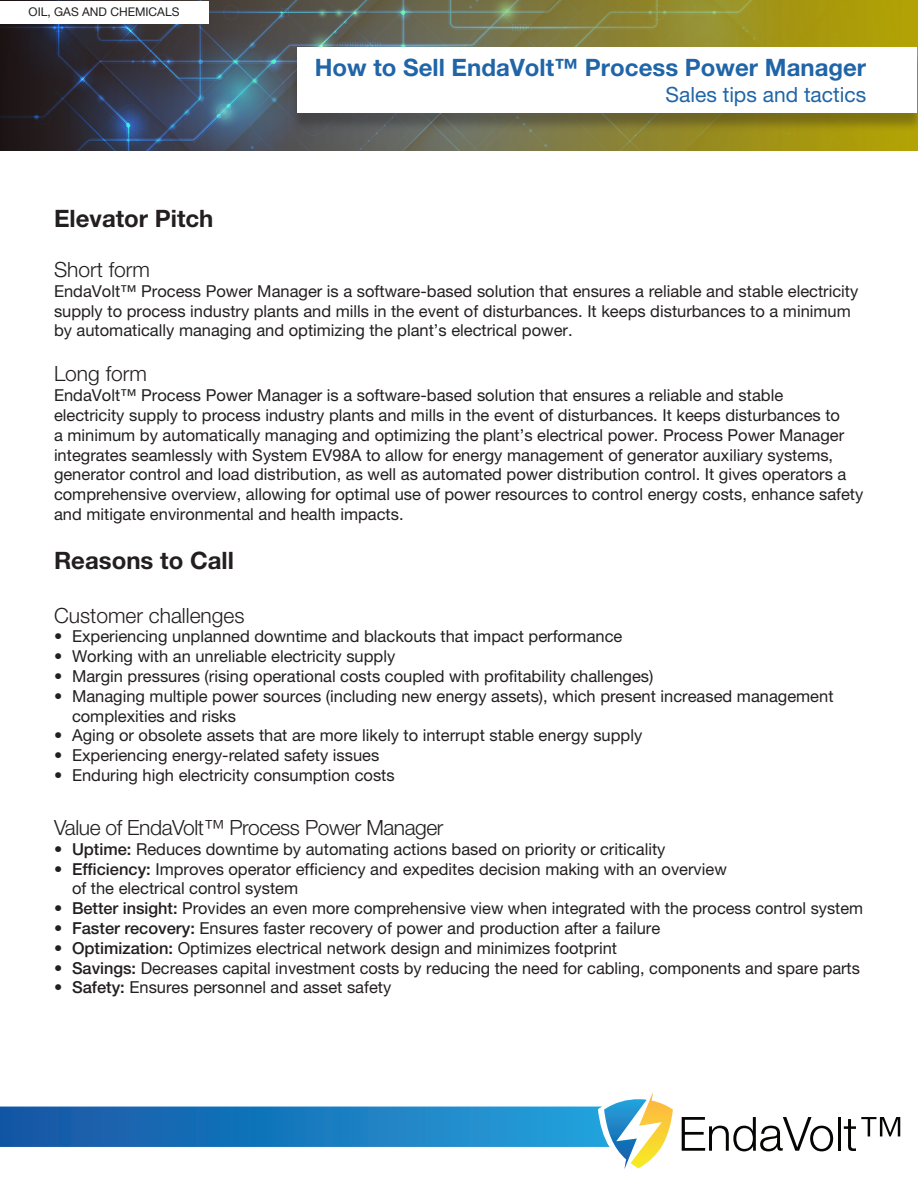
<style>
.page{position:relative;width:918px;height:1188px;background:#fff}
.page>*{position:absolute;margin:0;border:0;box-sizing:border-box;transform-origin:0 0}
.t1{font:700 24px "Helvetica Neue LT Pro";color:#2065a8}
.t2{font:700 24px "Helvetica Neue LT Pro";color:#231f20}
.t3{font:300 21px "Helvetica Neue LT Pro";color:#231f20}
.t4{font:300 21px "Helvetica Neue LT Pro";letter-spacing:-.02em;color:#231f20}
.t5{font:21px "Helvetica Neue LT Pro";color:#2065a8}
.t6{font:16.5px/19.8px "Helvetica Neue LT Pro";color:#231f20}
.t7{font:12px "Helvetica Neue LT Pro";color:#231f20}
.s1{font-weight:500}
</style>
<div class="page">
<svg style="left:682px;top:1117px;width:151px;height:34px"></svg>
<hr style="left:838px;top:1117px;width:3px;height:34px;background:#050504">
<svg style="left:844px;top:1117px;width:56px;height:34px"></svg>
<svg style="left:0;top:1092px;width:673px;height:77px"></svg>
<img style="left:0;top:1px;width:917px;height:149px">
<div style="left:0;top:1px;width:208px;height:22px;background:#fff"></div>
<div style="left:290px;top:50px;width:628px;height:82px;background:#231f20;opacity:.34"></div>
<div style="left:298px;top:48px;width:619px;height:65px;background:#fff"></div>
<p class="t7" style="left:29px;top:5px;width:152px">OIL, GAS AND CHEMICALS</p>
<p class="t1" style="left:315px;top:53px;width:553px">How to Sell EndaVolt™ Process Power Manager</p>
<p class="t5" style="left:666px;top:82px;width:202px">Sales tips and tactics</p>
<p class="t2" style="left:54px;top:203px;width:161px">Elevator Pitch</p>
<p class="t3" style="left:54px;top:257px;width:98px">Short form</p>
<p class="t6" style="left:54px;top:281px;width:806px">EndaVolt™ Process Power Manager is a software-based solution that ensures a reliable and stable electricity supply to process industry plants and mills in the event of disturbances. It keeps disturbances to a minimum by automatically managing and optimizing the plant’s electrical power.</p>
<p class="t3" style="left:54px;top:361px;width:94px">Long form</p>
<p class="t6" style="left:54px;top:385px;width:811px">EndaVolt™ Process Power Manager is a software-based solution that ensures a reliable and stable<br>electricity supply to process industry plants and mills in the event of disturbances. It keeps disturbances to<br>a minimum by automatically managing and optimizing the plant’s electrical power. Process Power Manager integrates seamlessly with System EV98A to allow for energy management of generator auxiliary systems, generator control and load distribution, as well as automated power distribution control. It gives operators a comprehensive overview, allowing for optimal use of power resources to control energy costs, enhance safety and mitigate environmental and health impacts.</p>
<p class="t2" style="left:54px;top:545px;width:181px">Reasons to Call</p>
<p class="t3" style="left:54px;top:602px;width:192px">Customer challenges</p>
<p class="t6" style="left:54px;top:626px;width:570px">• Experiencing unplanned downtime and blackouts that impact performance</p>
<p class="t6" style="left:54px;top:646px;width:343px">• Working with an unreliable electricity supply</p>
<p class="t6" style="left:54px;top:666px;width:601px">• Margin pressures (rising operational costs coupled with profitability challenges)</p>
<p class="t6" style="left:72px;top:686px;width:763px;text-indent:-18px">• Managing multiple power sources (including new energy assets), which present increased management complexities and risks</p>
<p class="t6" style="left:54px;top:725px;width:590px">• Aging or obsolete assets that are more likely to interrupt stable energy supply</p>
<p class="t6" style="left:54px;top:745px;width:327px">• Experiencing energy-related safety issues</p>
<p class="t6" style="left:54px;top:765px;width:342px">• Enduring high electricity consumption costs</p>
<p class="t4" style="left:54px;top:815px;width:391px">Value of EndaVolt™ Process Power Manager</p>
<p class="t6" style="left:54px;top:839px;width:613px">• <span class="s1">Uptime:</span> Reduces downtime by automating actions based on priority or criticality</p>
<p class="t6" style="left:72px;top:859px;width:656px;text-indent:-18px">• <span class="s1">Efficiency:</span> Improves operator efficiency and expedites decision making with an overview of the electrical control system</p>
<p class="t6" style="left:54px;top:898px;width:811px">• <span class="s1">Better insight:</span> Provides an even more comprehensive view when integrated with the process control system</p>
<p class="t6" style="left:54px;top:918px;width:608px">• <span class="s1">Faster recovery:</span> Ensures faster recovery of power and production after a failure</p>
<p class="t6" style="left:54px;top:938px;width:565px">• <span class="s1">Optimization:</span> Optimizes electrical network design and minimizes footprint</p>
<p class="t6" style="left:54px;top:958px;width:807px">• <span class="s1">Savings:</span> Decreases capital investment costs by reducing the need for cabling, components and spare parts</p>
<p class="t6" style="left:54px;top:977px;width:339px">• <span class="s1">Safety:</span> Ensures personnel and asset safety</p>
</div>
